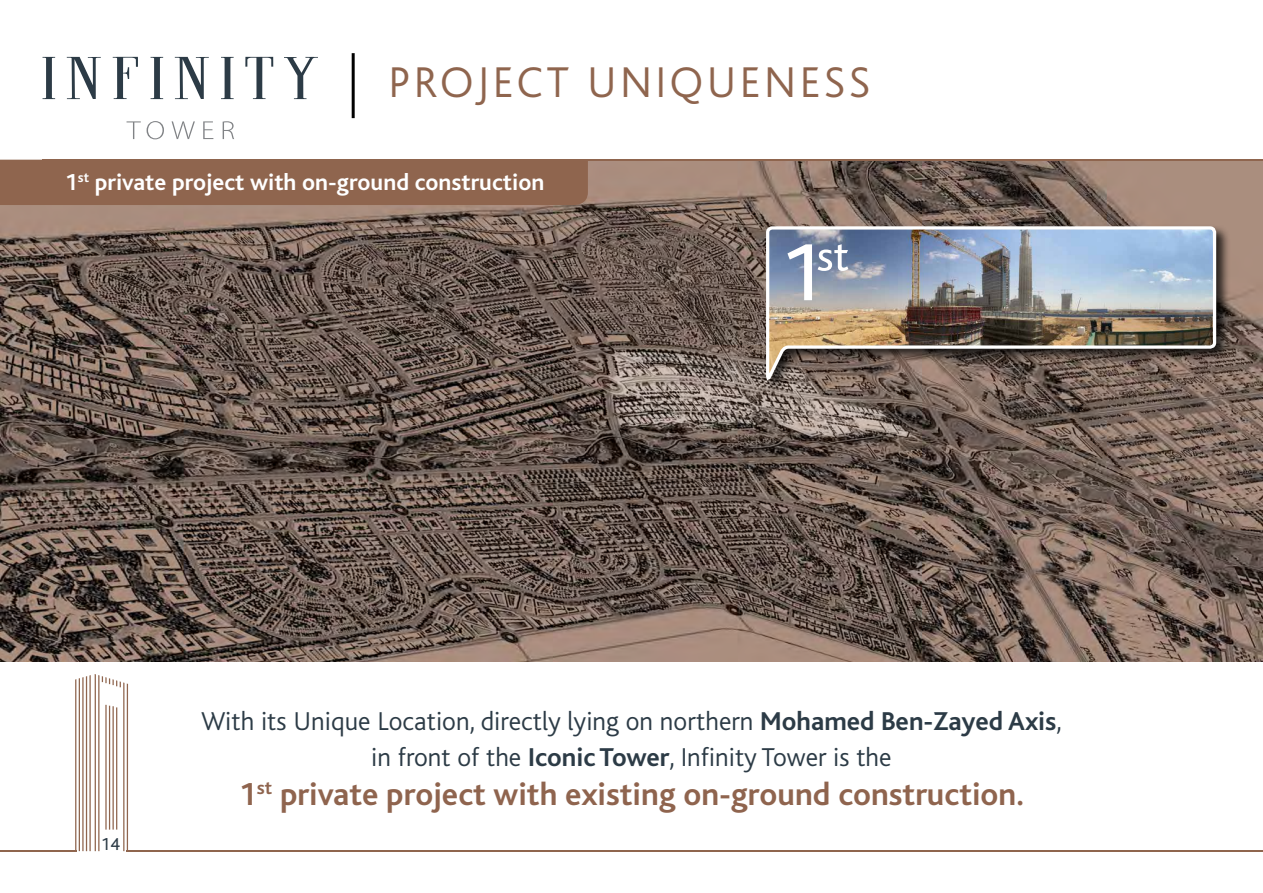
<style>
.page{position:relative;width:1263px;height:893px;background:#fff}
.page>*{position:absolute;margin:0;border:0;box-sizing:border-box;transform-origin:0 0}
.t1{font:300 45px "Bliss";letter-spacing:.075em;color:#8f654e}
.t2{font:700 33px "Bliss";color:#8f644e}
.t3{font:300 27px/36px "Bliss";color:#2c3b46;text-align:center}
.t4{font:700 24px "Bliss";color:#fff}
.t5{font:700 19.2px "Bliss";color:#8f644e}
.t6{font:18px "Bliss";color:#2c3b46}
.t7{font:700 13.95px "Bliss";color:#fff}
.s1{font-weight:700}
</style>
<div class="page">
<img style="left:0;top:161px;width:1263px;height:500px">
<div style="left:0;top:160px;width:588px;height:45px;background:#8f654e"></div>
<hr style="left:79px;top:678px;width:1px;height:173px;background:#8f654e">
<hr style="left:75px;top:679px;width:1px;height:172px;background:#8f654e">
<hr style="left:82px;top:677px;width:2px;height:174px;background:#8f654e">
<hr style="left:86px;top:676px;width:1px;height:175px;background:#8f654e">
<hr style="left:89px;top:675px;width:2px;height:176px;background:#8f654e">
<svg style="left:102px;top:676px;width:19px;height:11px"></svg>
<hr style="left:95px;top:674px;width:1px;height:177px;background:#8f654e">
<hr style="left:98px;top:675px;width:1px;height:176px;background:#8f654e">
<hr style="left:123px;top:682px;width:1px;height:169px;background:#8f654e">
<hr style="left:127px;top:683px;width:1px;height:168px;background:#8f654e">
<hr style="left:116px;top:707px;width:1px;height:123px;background:#8f654e">
<hr style="left:105px;top:705px;width:2px;height:125px;background:#8f654e">
<hr style="left:112px;top:706px;width:2px;height:124px;background:#8f654e">
<hr style="left:109px;top:706px;width:1px;height:124px;background:#8f654e">
<hr style="left:127px;top:851px;width:1136px;height:1px;background:#8f654e">
<hr style="left:0;top:851px;width:76px;height:1px;background:#8f654e">
<svg style="left:43px;top:57px;width:12px;height:42px"></svg>
<svg style="left:67px;top:57px;width:34px;height:42px"></svg>
<svg style="left:113px;top:57px;width:25px;height:42px"></svg>
<svg style="left:151px;top:57px;width:12px;height:42px"></svg>
<svg style="left:175px;top:57px;width:34px;height:42px"></svg>
<svg style="left:221px;top:57px;width:13px;height:42px"></svg>
<svg style="left:245px;top:57px;width:28px;height:42px"></svg>
<svg style="left:284px;top:57px;width:34px;height:42px"></svg>
<svg style="left:127px;top:121px;width:14px;height:18px"></svg>
<svg style="left:147px;top:121px;width:17px;height:18px"></svg>
<svg style="left:172px;top:121px;width:23px;height:18px"></svg>
<svg style="left:203px;top:121px;width:10px;height:18px"></svg>
<svg style="left:223px;top:121px;width:11px;height:18px"></svg>
<hr style="left:352px;top:53px;width:3px;height:65px;background:#000">
<hr style="left:43px;top:160px;width:1220px;height:1px;background:#8f654e">
<div style="left:764px;top:224px;width:466px;height:169px;background:#000;opacity:.75"></div>
<img style="left:764px;top:225px;width:454px;height:155px">
<svg style="left:787px;top:244px;width:61px;height:56px"></svg>
<h1 class="t1" style="left:388px;top:59px;width:483px">PROJECT UNIQUENESS</h1>
<p class="t4" style="left:95px;top:170px;width:451px">private project with on-ground construction</p>
<p class="t7" style="left:78px;top:171px;width:13px">st</p>
<p class="t4" style="left:65px;top:170px;width:15px">1</p>
<p class="t6" style="left:101px;top:835px;width:20px">14</p>
<p class="t3" style="left:201px;top:703px;width:862px">With its Unique Location, directly lying on northern <span class="s1">Mohamed Ben-Zayed Axis</span>, in front of the <span class="s1">IconicTower</span>, Infinity Tower is the</p>
<p class="t2" style="left:280px;top:777px;width:745px">private project with existing on-ground construction.</p>
<p class="t5" style="left:257px;top:777px;width:17px">st</p>
<p class="t2" style="left:239px;top:777px;width:19px">1</p>
</div>
